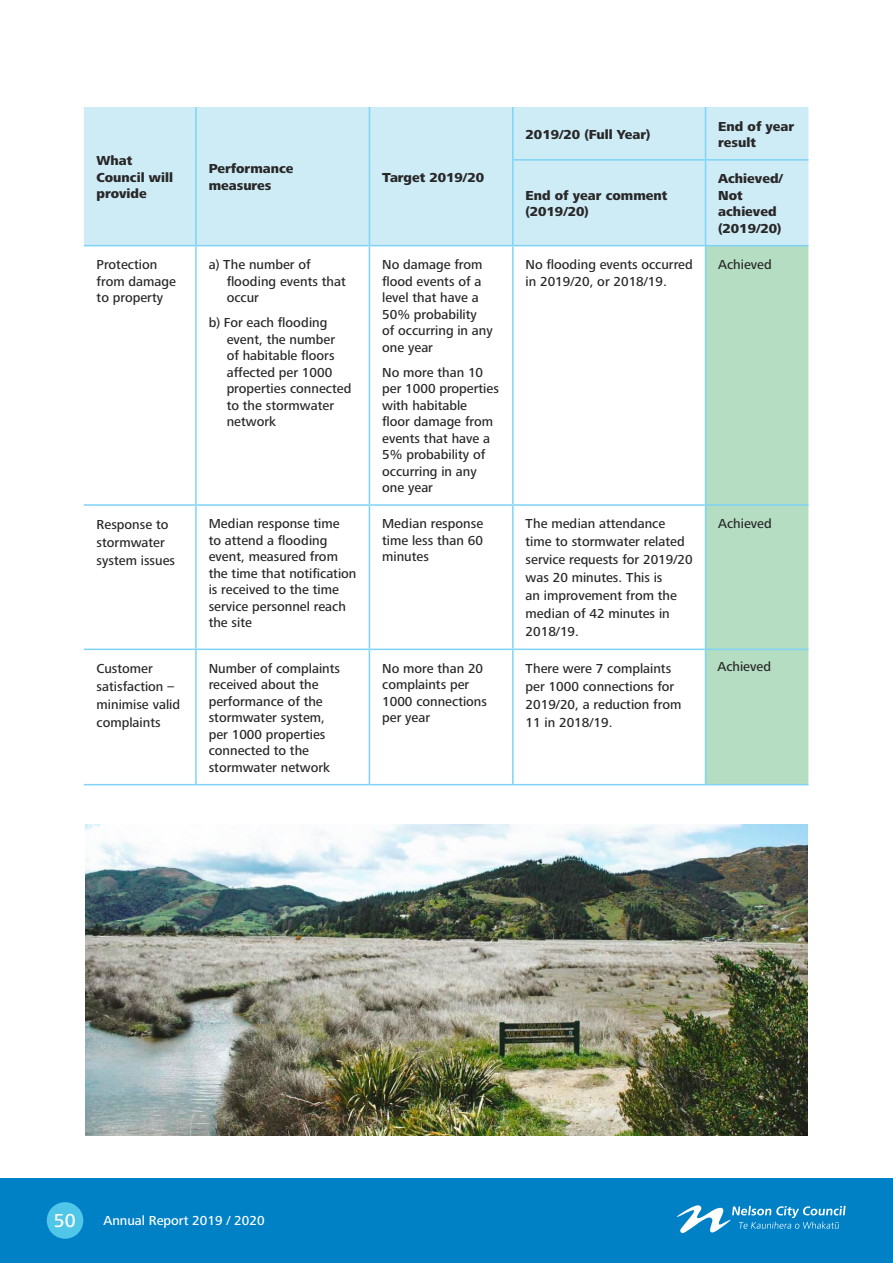
<style>
.page{position:relative;width:893px;height:1263px;background:#fff}
.page>*{position:absolute;margin:0;border:0;box-sizing:border-box;transform-origin:0 0}
.t1{font:500 19.5px "Frutiger Next";color:#fff}
.t2{font:500 13.5px/16.5px "Frutiger Next";color:#292829}
.t3{font:800 13.5px/16.5px "Frutiger Next";color:#292829}
.t4{font:500 13.5px "Frutiger Next";color:#fff}
</style>
<div class="page">
<div style="left:84px;top:107px;width:724px;height:138px;background:#ceecf6"></div>
<div style="left:706px;top:246px;width:102px;height:538px;background:#b4ddc1"></div>
<hr style="left:84px;top:504px;width:112px;height:2px;background:#7ed3f7">
<hr style="left:196px;top:504px;width:173px;height:2px;background:#7ed3f7">
<hr style="left:369px;top:504px;width:144px;height:2px;background:#7ed3f7">
<hr style="left:513px;top:504px;width:192px;height:2px;background:#7ed3f7">
<hr style="left:705px;top:504px;width:103px;height:2px;background:#7ed3f7">
<hr style="left:84px;top:649px;width:112px;height:1px;background:#7ed3f7">
<hr style="left:196px;top:649px;width:173px;height:1px;background:#7ed3f7">
<hr style="left:369px;top:649px;width:144px;height:1px;background:#7ed3f7">
<hr style="left:513px;top:649px;width:192px;height:1px;background:#7ed3f7">
<hr style="left:705px;top:649px;width:103px;height:1px;background:#7ed3f7">
<hr style="left:84px;top:784px;width:112px;height:1px;background:#7ed3f7">
<hr style="left:196px;top:784px;width:173px;height:1px;background:#7ed3f7">
<hr style="left:369px;top:784px;width:144px;height:1px;background:#7ed3f7">
<hr style="left:513px;top:784px;width:192px;height:1px;background:#7ed3f7">
<hr style="left:705px;top:784px;width:103px;height:1px;background:#7ed3f7">
<hr style="left:195px;top:107px;width:2px;height:53px;background:#7ed3f7">
<hr style="left:369px;top:107px;width:1px;height:53px;background:#7ed3f7">
<hr style="left:195px;top:160px;width:2px;height:85px;background:#7ed3f7">
<hr style="left:369px;top:160px;width:1px;height:85px;background:#7ed3f7">
<hr style="left:512px;top:107px;width:2px;height:52px;background:#7ed3f7">
<hr style="left:705px;top:107px;width:1px;height:52px;background:#7ed3f7">
<hr style="left:512px;top:159px;width:193px;height:2px;background:#7ed3f7">
<hr style="left:512px;top:161px;width:2px;height:84px;background:#7ed3f7">
<hr style="left:705px;top:159px;width:103px;height:2px;background:#7ed3f7">
<hr style="left:705px;top:161px;width:1px;height:84px;background:#7ed3f7">
<hr style="left:84px;top:245px;width:112px;height:1px;background:#7ed3f7">
<hr style="left:196px;top:245px;width:173px;height:1px;background:#7ed3f7">
<hr style="left:195px;top:246px;width:2px;height:258px;background:#7ed3f7">
<hr style="left:369px;top:245px;width:144px;height:1px;background:#7ed3f7">
<hr style="left:369px;top:246px;width:1px;height:258px;background:#7ed3f7">
<hr style="left:513px;top:245px;width:192px;height:1px;background:#7ed3f7">
<hr style="left:512px;top:246px;width:2px;height:258px;background:#7ed3f7">
<hr style="left:705px;top:245px;width:103px;height:1px;background:#7ed3f7">
<hr style="left:705px;top:246px;width:1px;height:258px;background:#7ed3f7">
<hr style="left:195px;top:506px;width:2px;height:143px;background:#7ed3f7">
<hr style="left:369px;top:506px;width:1px;height:143px;background:#7ed3f7">
<hr style="left:512px;top:506px;width:2px;height:143px;background:#7ed3f7">
<hr style="left:705px;top:506px;width:1px;height:143px;background:#7ed3f7">
<hr style="left:195px;top:650px;width:2px;height:134px;background:#7ed3f7">
<hr style="left:369px;top:650px;width:1px;height:134px;background:#7ed3f7">
<hr style="left:512px;top:650px;width:2px;height:134px;background:#7ed3f7">
<hr style="left:705px;top:650px;width:1px;height:134px;background:#7ed3f7">
<img style="left:85px;top:825px;width:723px;height:310px">
<div style="left:0;top:1178px;width:893px;height:85px;background:#0081c6"></div>
<div style="left:47px;top:1202px;width:36px;height:37px;background:#50c7e8;border-radius:50%"></div>
<svg style="left:677px;top:1205px;width:168px;height:28px"></svg>
<p class="t3" style="left:97px;top:152px;width:78px">What<br>Council will provide</p>
<p class="t3" style="left:209px;top:161px;width:86px">Performance measures</p>
<p class="t3" style="left:382px;top:169px;width:104px">Target 2019/20</p>
<p class="t2" style="left:97px;top:256px;width:81px">Protection from damage to property</p>
<p class="t2" style="left:227px;top:256px;width:121px;text-indent:-18px">a) The number of flooding events that occur</p>
<p class="t2" style="left:227px;top:314px;width:126px;text-indent:-18px">b) For each flooding event, the number<br>of habitable floors affected per 1000 properties connected to the stormwater network</p>
<p class="t2" style="left:382px;top:256px;width:112px">No damage from flood events of a level that have a<br>50% probability<br>of occurring in any one year</p>
<p class="t2" style="left:382px;top:364px;width:118px">No more than 10 per 1000 properties with habitable<br>floor damage from events that have a<br>5% probability of occurring in any one year</p>
<p class="t3" style="left:526px;top:126px;width:126px">2019/20 (Full Year)</p>
<p class="t3" style="left:718px;top:118px;width:77px">End of year result</p>
<p class="t3" style="left:526px;top:187px;width:143px">End of year comment (2019/20)</p>
<p class="t3" style="left:718px;top:171px;width:66px">Achieved/<br>Not achieved (2019/20)</p>
<p class="t2" style="left:526px;top:256px;width:169px">No flooding events occurred in 2019/20, or 2018/19.</p>
<p class="t2" style="left:718px;top:256px;width:55px">Achieved</p>
<p class="t2" style="left:97px;top:515px;width:80px;line-height:18px">Response to stormwater system issues</p>
<p class="t2" style="left:209px;top:516px;width:149px">Median response time<br>to attend a flooding event, measured from the time that notification is received to the time service personnel reach the site</p>
<p class="t2" style="left:382px;top:516px;width:103px;text-align:justify">Median response time less than 60 minutes</p>
<p class="t2" style="left:526px;top:515px;width:169px;line-height:18px">The median attendance time to stormwater related service requests for 2019/20 was 20 minutes. This is<br>an improvement from the median of 42 minutes in<br>2018/19.</p>
<p class="t2" style="left:718px;top:516px;width:55px">Achieved</p>
<p class="t2" style="left:97px;top:659px;width:85px;line-height:18px">Customer satisfaction – minimise valid complaints</p>
<p class="t2" style="left:209px;top:660px;width:133px">Number of complaints received about the performance of the stormwater system, per 1000 properties connected to the stormwater network</p>
<p class="t2" style="left:382px;top:660px;width:106px">No more than 20 complaints per<br>1000 connections per year</p>
<p class="t2" style="left:526px;top:659px;width:157px;line-height:18px">There were 7 complaints per 1000 connections for<br>2019/20, a reduction from<br>11 in 2018/19.</p>
<p class="t2" style="left:718px;top:658px;width:55px">Achieved</p>
<h1 class="t1" style="left:54px;top:1209px;width:23px">50</h1>
<p class="t4" style="left:103px;top:1213px;width:163px">Annual Report 2019 / 2020</p>
</div>
